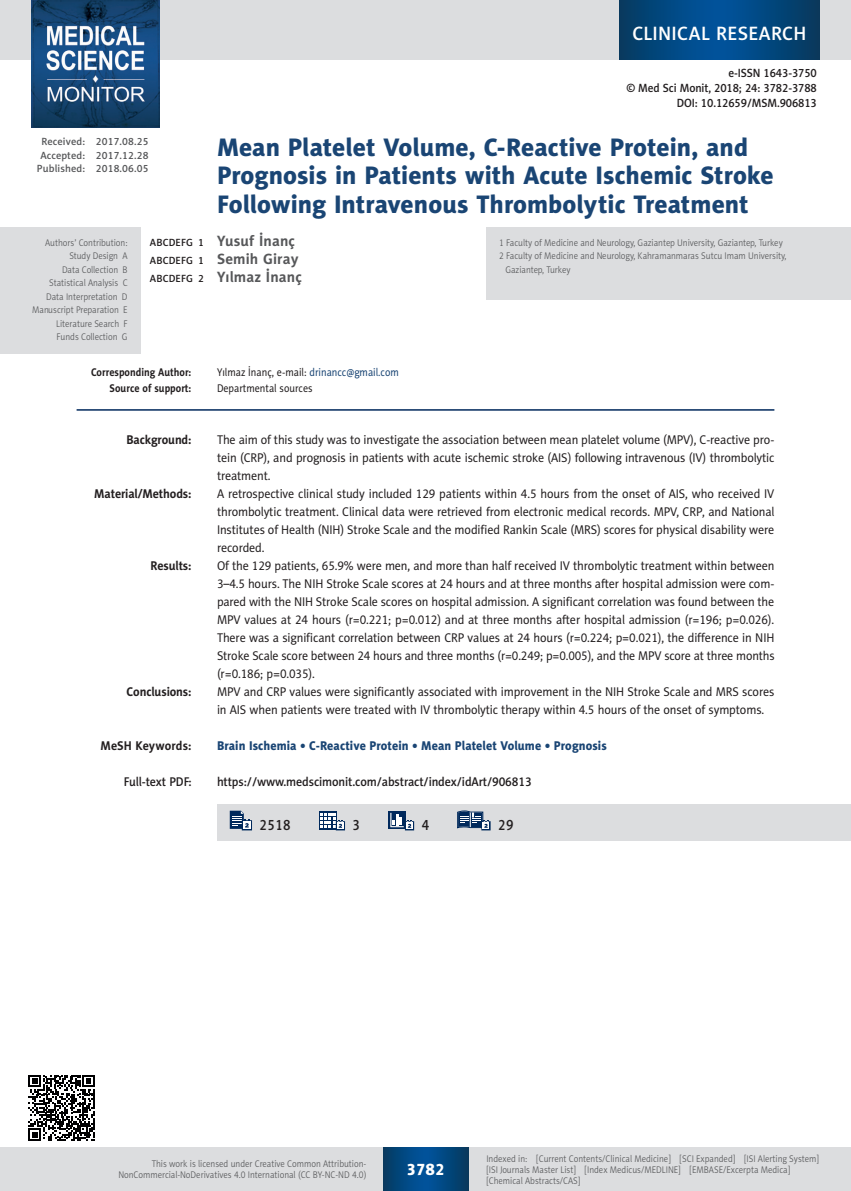
<style>
.page{position:relative;width:851px;height:1191px;background:#fff}
.page>*{position:absolute;margin:0;border:0;box-sizing:border-box;transform-origin:0 0}
.MSM_Tytul{font:25.5px/28.5px "Naomi Sans EFN Heavy";color:#1a4574}
.t1{font:19.5px "Naomi Sans EFN Medium";letter-spacing:.015em;color:#fff}
.t2{font:16.5px "Naomi Sans EFN Heavy";color:#fff}
.MSM_Autorzy{font:700 15px "Naomi Sans EFN";letter-spacing:.01em;color:#57585a}
.MSM_dane{font:15px "Naomi Sans EFN Medium";letter-spacing:.03em;color:#231f20;scale:.9 1}
.MSM_Summary_body{font:12.75px/18px "Naomi Sans EFN";letter-spacing:-.01em;color:#231f20;text-align:justify;scale:.95 1}
.MSM_full_text_pdf{font:12.75px "Naomi Sans EFN Medium";letter-spacing:-.01em;color:#231f20;scale:.95 1}
.MSM_keywords{font:12.75px "Naomi Sans EFN Heavy";letter-spacing:.005em;color:#1a4574;scale:.95 1}
.MSM_Summary_body-2{font:700 12.75px "Naomi Sans EFN";letter-spacing:-.01em;color:#231f20;scale:.95 1}
.MSM_keywords-2{font:700 12.75px "Naomi Sans EFN";letter-spacing:.005em;color:#231f20;scale:.95 1}
.MSM_full_text_pdf-2{font:12px "Naomi Sans EFN Medium";letter-spacing:-.01em;color:#231f20;scale:.95 1}
.MSM_Adres{font:11.25px "Naomi Sans EFN";color:#231f20;scale:.9 1}
.MSM_Adres-2{font:700 11.25px "Naomi Sans EFN";color:#231f20;scale:.9 1}
.MSM_Support{font:11.25px "Naomi Sans EFN";color:#231f20;scale:.9 1}
.MSM_Support-2{font:700 11.25px "Naomi Sans EFN";color:#231f20;scale:.9 1}
.t3{font:10.5px "Naomi Sans EFN Medium";letter-spacing:.01em;color:#57585a}
.MSM_pagina_sygnatura{font:9.75px/11.2px "Naomi Sans EFN Light";color:#57585a;scale:.9 1}
.MSM_Afiliacja{font:9.75px/13.5px "Naomi Sans EFN Light";color:#57585a;scale:.9 1}
.s1{font-family:"Naomi Sans EFN Medium";font-weight:400;font-size:10.5px;color:#231f20}
.s2{color:#1a4574}
</style>
<div class="page">
<div style="left:217px;top:804px;width:633px;height:36px;background:#dcdddf"></div>
<svg style="left:230px;top:810px;width:22px;height:20px"></svg>
<div style="left:319px;top:811px;width:17px;height:18px;background:#00295c"></div>
<svg style="left:320px;top:812px;width:25px;height:18px"></svg>
<div style="left:388px;top:811px;width:18px;height:18px;background:#00295c"></div>
<svg style="left:390px;top:813px;width:24px;height:17px"></svg>
<svg style="left:457px;top:810px;width:33px;height:20px"></svg>
<hr style="left:77px;top:409px;width:697px;height:2px;background:#00295c">
<div style="left:0;top:228px;width:140px;height:126px;background:#dcdddf"></div>
<div style="left:486px;top:228px;width:364px;height:72px;background:#dcdddf"></div>
<svg style="left:28px;top:1075px;width:67px;height:66px"></svg>
<hr style="left:850px;top:0;width:1px;height:60px;background:#dcdddf">
<div style="left:0;top:1148px;width:850px;height:43px;background:#dcdddf"></div>
<svg style="left:383px;top:1147px;width:85px;height:43px;background:#02477e"></svg>
<div style="left:0;top:0;width:850px;height:60px;background:#dcdddf"></div>
<svg style="left:619px;top:0;width:200px;height:60px;background:#02477e"></svg>
<img style="left:32px;top:0;width:127px;height:128px">
<h2 class="t1" style="left:632px;top:22px;width:175px">CLINICAL RESEARCH</h2>
<p class="MSM_full_text_pdf-2" style="left:728px;top:66px;width:95px">e-ISSN 1643-3750</p>
<p class="MSM_full_text_pdf-2" style="left:626px;top:81px;width:202px">© Med Sci Monit, 2018; 24: 3782-3788</p>
<p class="MSM_full_text_pdf-2" style="left:676px;top:96px;width:149px">DOI: 10.12659/MSM.906813</p>
<p class="MSM_Tytul" style="left:217px;top:132px;width:558px">Mean Platelet Volume, C-Reactive Protein, and<br>Prognosis in Patients with Acute Ischemic Stroke<br>Following Intravenous Thrombolytic Treatment</p>
<p class="MSM_Autorzy" style="left:150px;top:232px;width:146px"><span class="s1">ABCDEFG 1</span> Yusuf İnanç</p>
<p class="MSM_Autorzy" style="left:150px;top:250px;width:150px"><span class="s1">ABCDEFG 1</span> Semih Giray</p>
<p class="MSM_Autorzy" style="left:150px;top:268px;width:153px"><span class="s1">ABCDEFG 2</span> Yılmaz İnanç</p>
<p class="t3" style="left:41px;top:136px;width:109px">Received: 2017.08.25</p>
<p class="t3" style="left:40px;top:149px;width:110px">Accepted: 2017.12.28</p>
<p class="t3" style="left:37px;top:163px;width:113px">Published: 2018.06.05</p>
<p class="MSM_pagina_sygnatura" style="left:45px;top:237px;width:93px">Authors’ Contribution:</p>
<p class="MSM_pagina_sygnatura" style="left:69px;top:250px;width:66px">Study Design A</p>
<p class="MSM_pagina_sygnatura" style="left:62px;top:264px;width:74px">Data Collection B</p>
<p class="MSM_pagina_sygnatura" style="left:49px;top:277px;width:89px">Statistical Analysis C</p>
<p class="MSM_pagina_sygnatura" style="left:46px;top:291px;width:92px">Data Interpretation D</p>
<p class="MSM_pagina_sygnatura" style="left:32px;top:304px;width:107px">Manuscript Preparation E</p>
<p class="MSM_pagina_sygnatura" style="left:56px;top:318px;width:81px">Literature Search F</p>
<p class="MSM_pagina_sygnatura" style="left:57px;top:331px;width:80px">Funds Collection G</p>
<p class="MSM_Afiliacja" style="left:499px;top:236px;width:316px">1 Faculty of Medicine and Neurology, Gaziantep University, Gaziantep, Turkey</p>
<p class="MSM_Afiliacja" style="left:505px;top:249px;width:314px;text-indent:-6px">2 Faculty of Medicine and Neurology, Kahramanmaras Sutcu Imam University,<br>Gaziantep, Turkey</p>
<p class="MSM_Adres-2" style="left:91px;top:366px;width:113px">Corresponding Author:</p>
<p class="MSM_Adres" style="left:217px;top:366px;width:203px">Yılmaz İnanç, e-mail: <span class="s2">drinancc@gmail.com</span></p>
<p class="MSM_Support-2" style="left:110px;top:382px;width:92px">Source of support:</p>
<p class="MSM_Support" style="left:217px;top:382px;width:108px">Departmental sources</p>
<p class="MSM_Summary_body-2" style="left:126px;top:432px;width:70px">Background:</p>
<p class="MSM_Summary_body" style="left:217px;top:431px;width:588px">The aim of this study was to investigate the association between mean platelet volume (MPV), C-reactive pro&shy;tein (CRP), and prognosis in patients with acute ischemic stroke (AIS) following intravenous (IV) thrombolytic treatment.</p>
<p class="MSM_Summary_body-2" style="left:94px;top:486px;width:104px">Material/Methods:</p>
<p class="MSM_Summary_body" style="left:217px;top:485px;width:588px">A retrospective clinical study included 129 patients within 4.5 hours from the onset of AIS, who received IV thrombolytic treatment. Clinical data were retrieved from electronic medical records. MPV, CRP, and National Institutes of Health (NIH) Stroke Scale and the modified Rankin Scale (MRS) scores for physical disability were recorded.</p>
<p class="MSM_Summary_body-2" style="left:150px;top:558px;width:45px">Results:</p>
<p class="MSM_Summary_body" style="left:217px;top:557px;width:588px">Of the 129 patients, 65.9% were men, and more than half received IV thrombolytic treatment within between 3–4.5 hours. The NIH Stroke Scale scores at 24 hours and at three months after hospital admission were com&shy;pared with the NIH Stroke Scale scores on hospital admission. A significant correlation was found between the MPV values at 24 hours (r=0.221; p=0.012) and at three months after hospital admission (r=196; p=0.026).<br>There was a significant correlation between CRP values at 24 hours (r=0.224; p=0.021), the difference in NIH Stroke Scale score between 24 hours and three months (r=0.249; p=0.005), and the MPV score at three months (r=0.186; p=0.035).</p>
<p class="MSM_Summary_body-2" style="left:127px;top:684px;width:70px">Conclusions:</p>
<p class="MSM_Summary_body" style="left:217px;top:683px;width:588px">MPV and CRP values were significantly associated with improvement in the NIH Stroke Scale and MRS scores in AIS when patients were treated with IV thrombolytic therapy within 4.5 hours of the onset of symptoms.</p>
<p class="MSM_keywords-2" style="left:100px;top:738px;width:97px">MeSH Keywords:</p>
<p class="MSM_keywords" style="left:217px;top:738px;width:411px">Brain Ischemia • C-Reactive Protein • Mean Platelet Volume • Prognosis</p>
<p class="MSM_full_text_pdf" style="left:124px;top:774px;width:73px">Full-text PDF:</p>
<p class="MSM_full_text_pdf" style="left:217px;top:774px;width:333px">https://www.medscimonit.com/abstract/index/idArt/906813</p>
<p class="MSM_dane" style="left:259px;top:816px;width:36px">2518</p>
<p class="MSM_dane" style="left:352px;top:816px;width:10px">3</p>
<p class="MSM_dane" style="left:421px;top:816px;width:10px">4</p>
<p class="MSM_dane" style="left:498px;top:816px;width:19px">29</p>
<p class="MSM_pagina_sygnatura" style="left:118px;top:1158px;width:277px;text-align:right">This work is licensed under Creative Common Attribution-<br>NonCommercial-NoDerivatives 4.0 International (CC BY-NC-ND 4.0)</p>
<p class="t2" style="left:406px;top:1159px;width:40px">3782</p>
<p class="MSM_pagina_sygnatura" style="left:486px;top:1152px;width:371px">Indexed in: [Current Contents/Clinical Medicine] [SCI Expanded] [ISI Alerting System] [ISI Journals Master List] [Index Medicus/MEDLINE] [EMBASE/Excerpta Medica] [Chemical Abstracts/CAS]</p>
</div>
